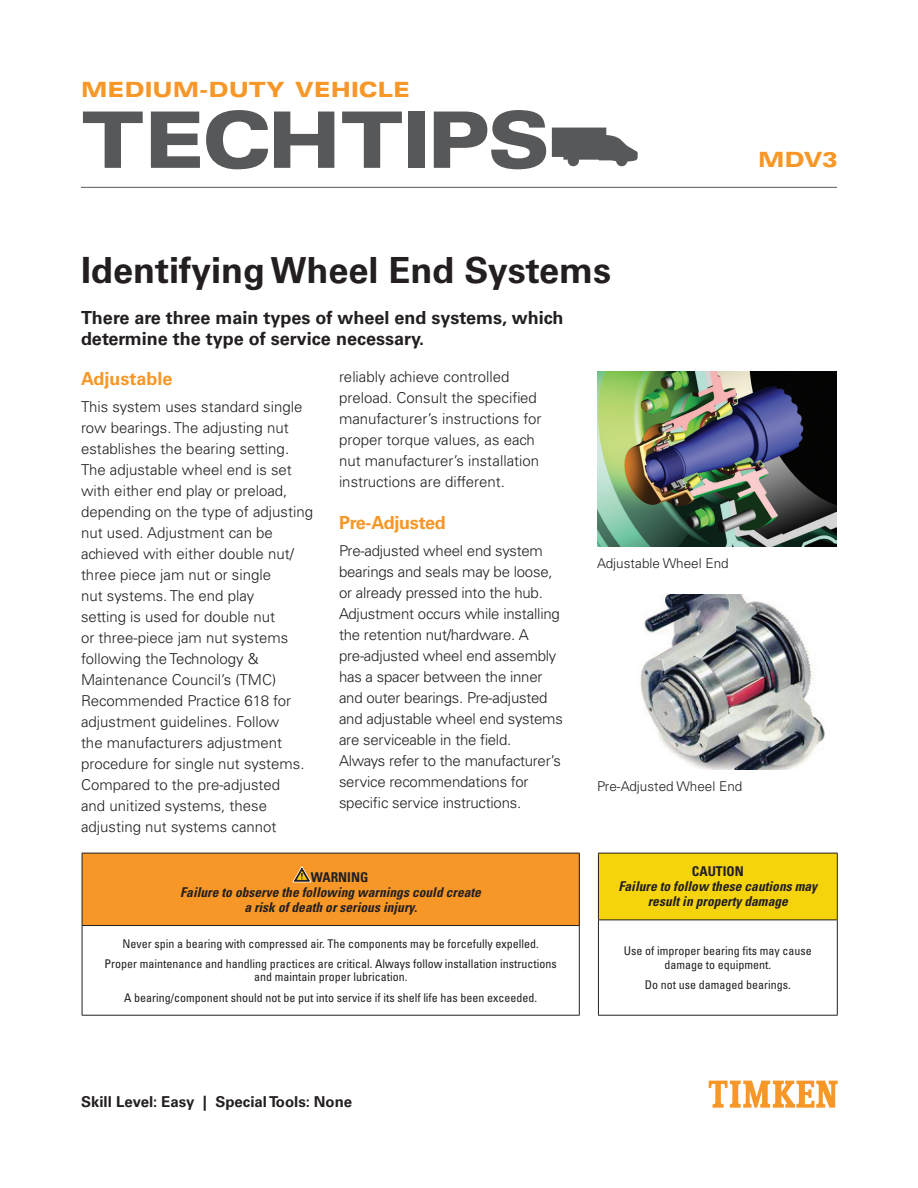
<style>
.page{position:relative;width:918px;height:1188px;background:#fff}
.page>*{position:absolute;margin:0;border:0;box-sizing:border-box;transform-origin:0 0}
.t1{font:900 expanded 78px "Univers LT Std";letter-spacing:-.04em;color:#57585a}
.t2{font:700 36px "Univers LT Std";color:#231f20}
.t3{font:900 expanded 21px "Univers LT Std";color:#f79727}
.Intro_Copy{font:700 18px/21px "Univers LT Std";color:#231f20}
.Heading_1{font:700 18px "Univers LT Std";letter-spacing:-.015em;color:#f79727}
.Body_Copy{font:300 15px/21px "Univers LT Std";color:#231f20}
.t4{font:700 15px "Univers LT Std";color:#231f20}
.Warning_Heading{font:italic 700 condensed 13.5px/15px "Univers LT Std";color:#231f20;text-align:center}
.Captions{font:300 13.5px "Univers LT Std";color:#231f20}
.Warning_Heading-2{font:700 condensed 13.5px "Univers LT Std";color:#231f20}
.Warning_Body_Copy{font:condensed 12px/13.5px "Univers LT Std";color:#231f20;text-align:center}
.s1{font-style:normal}
</style>
<div class="page">
<svg style="left:709px;top:1081px;width:129px;height:27px"></svg>
<img style="left:597px;top:372px;width:240px;height:174px">
<img style="left:640px;top:595px;width:185px;height:175px">
<div style="left:82px;top:853px;width:497px;height:73px;background:#f79727"></div>
<hr style="left:82px;top:853px;width:498px;height:1px;background:#231f20">
<hr style="left:82px;top:853px;width:1px;height:72px;background:#231f20">
<hr style="left:579px;top:853px;width:1px;height:72px;background:#231f20">
<hr style="left:82px;top:925px;width:498px;height:1px;background:#231f20">
<hr style="left:82px;top:926px;width:1px;height:89px;background:#231f20">
<hr style="left:579px;top:926px;width:1px;height:89px;background:#231f20">
<hr style="left:82px;top:1015px;width:498px;height:1px;background:#231f20">
<svg style="left:293px;top:867px;width:18px;height:15px"></svg>
<div style="left:598px;top:853px;width:239px;height:67px;background:#f6d40b"></div>
<hr style="left:598px;top:853px;width:240px;height:1px;background:#231f20">
<hr style="left:598px;top:853px;width:1px;height:67px;background:#231f20">
<hr style="left:837px;top:853px;width:1px;height:67px;background:#231f20">
<hr style="left:598px;top:920px;width:240px;height:1px;background:#231f20">
<hr style="left:598px;top:920px;width:1px;height:95px;background:#231f20">
<hr style="left:837px;top:920px;width:1px;height:95px;background:#231f20">
<hr style="left:598px;top:1015px;width:240px;height:1px;background:#231f20">
<hr style="left:81px;top:187px;width:756px;height:1px;background:#57585a">
<svg style="left:552px;top:128px;width:86px;height:38px"></svg>
<p class="t3" style="left:81px;top:77px;width:331px">MEDIUM-DUTY VEHICLE</p>
<p class="t1" style="left:81px;top:95px;width:471px">TECHTIPS</p>
<p class="t3" style="left:758px;top:148px;width:81px">MDV3</p>
<p class="t2" style="left:81px;top:249px;width:532px">Identifying Wheel End Systems</p>
<p class="Intro_Copy" style="left:81px;top:307px;width:484px">There are three main types of wheel end systems, which determine the type of service necessary.</p>
<p class="Body_Copy" style="left:339px;top:367px;width:204px">reliably achieve controlled preload. Consult the specified manufacturer’s instructions for proper torque values, as each nut manufacturer’s installation instructions are different.</p>
<p class="Heading_1" style="left:339px;top:512px;width:108px">Pre-Adjusted</p>
<p class="Body_Copy" style="left:339px;top:541px;width:225px">Pre-adjusted wheel end system bearings and seals may be loose, or already pressed into the hub.<br>Adjustment occurs while installing the retention nut/hardware. A pre-adjusted wheel end assembly has a spacer between the inner and outer bearings. Pre-adjusted and adjustable wheel end systems are serviceable in the field.<br>Always refer to the manufacturer’s service recommendations for specific service instructions.</p>
<p class="Heading_1" style="left:81px;top:368px;width:93px">Adjustable</p>
<p class="Body_Copy" style="left:81px;top:397px;width:234px">This system uses standard single row bearings. The adjusting nut establishes the bearing setting.<br>The adjustable wheel end is set with either end play or preload, depending on the type of adjusting nut used. Adjustment can be achieved with either double nut/ three piece jam nut or single<br>nut systems. The end play<br>setting is used for double nut<br>or three-piece jam nut systems following the Technology &amp;<br>Maintenance Council’s (TMC)<br>Recommended Practice 618 for adjustment guidelines. Follow<br>the manufacturers adjustment procedure for single nut systems.<br>Compared to the pre-adjusted<br>and unitized systems, these adjusting nut systems cannot</p>
<p class="Captions" style="left:597px;top:555px;width:133px">Adjustable Wheel End</p>
<p class="Captions" style="left:597px;top:778px;width:147px">Pre-Adjusted Wheel End</p>
<p class="Warning_Heading-2" style="left:311px;top:869px;width:59px">WARNING</p>
<p class="Warning_Heading" style="left:180px;top:885px;width:302px">Failure to observe the following warnings could create</p>
<p class="Warning_Heading" style="left:244px;top:900px;width:174px">a risk of death or serious injury.</p>
<p class="Warning_Body_Copy" style="left:123px;top:937px;width:418px">Never spin a bearing with compressed air. The components may be forcefully expelled.</p>
<p class="Warning_Body_Copy" style="left:104px;top:957px;width:454px">Proper maintenance and handling practices are critical. Always follow installation instructions and maintain proper lubrication.</p>
<p class="Warning_Body_Copy" style="left:124px;top:991px;width:415px">A bearing/component should not be put into service if its shelf life has been exceeded.</p>
<p class="t4" style="left:81px;top:1093px;width:273px">Skill Level: Easy | Special Tools: None</p>
<p class="Warning_Heading" style="left:619px;top:864px;width:200px"><span class="s1">CAUTION<br></span>Failure to follow these cautions may result in property damage</p>
<p class="Warning_Body_Copy" style="left:624px;top:944px;width:189px">Use of improper bearing fits may cause damage to equipment.</p>
<p class="Warning_Body_Copy" style="left:645px;top:978px;width:147px">Do not use damaged bearings.</p>
</div>
